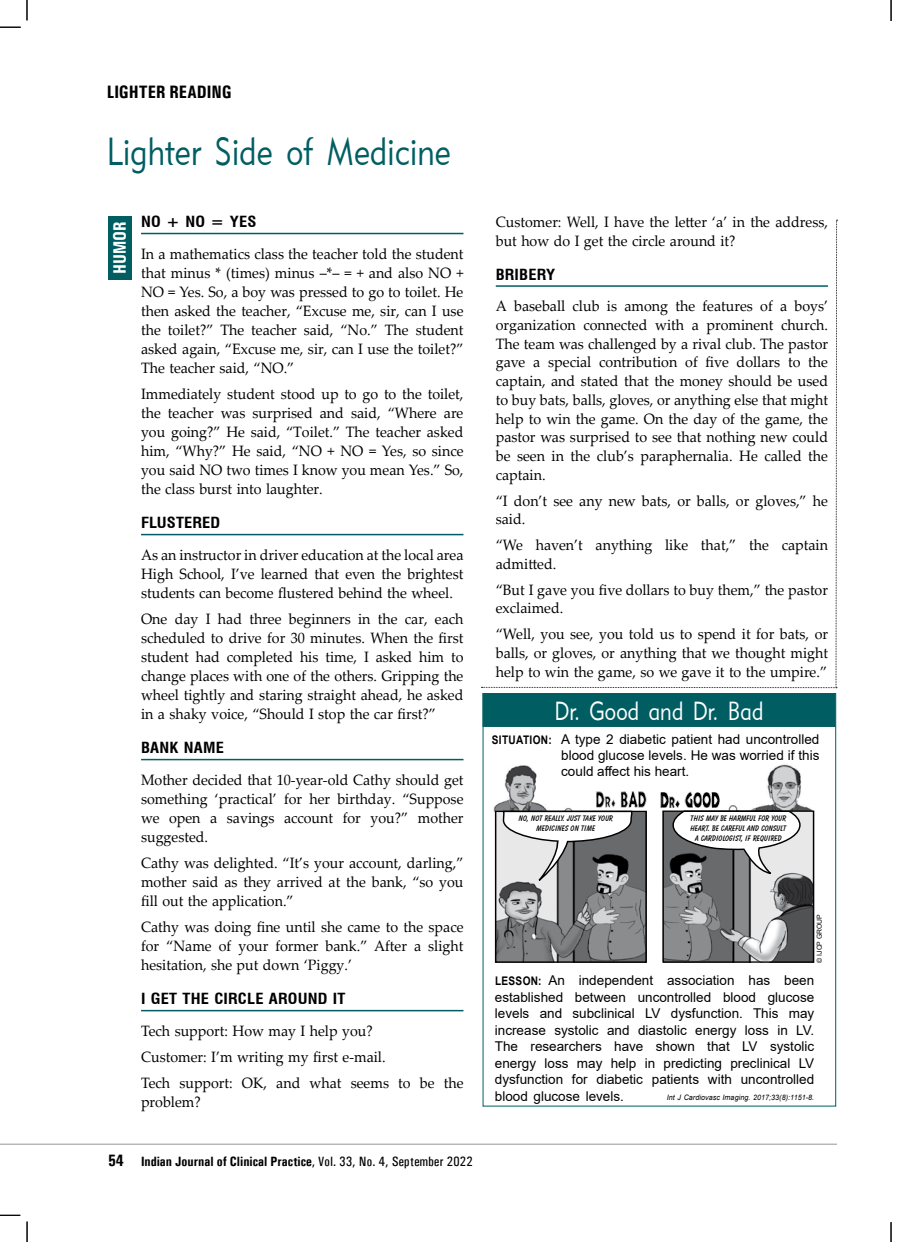
<style>
.page{position:relative;width:918px;height:1242px;background:#fff}
.page>*{position:absolute;margin:0;border:0;box-sizing:border-box;transform-origin:0 0}
.t1{font:39px "Geometric 415 BT Lite A";letter-spacing:.01em;color:#005e62;scale:.8 1}
.t2{font:26.1px "Geometric 415 BT Lite A";letter-spacing:.01em;color:#fff;scale:.8 1}
.t3{font:700 18px "Univers Condensed";color:#000}
.t4{font:700 18px "Univers Condensed";color:#fff}
.t5{font:15px/19px "Palatino Linotype";color:#000;text-align:justify;scale:.95 1}
.t6{font:700 condensed 15px "Swiss 721 BT";letter-spacing:.01em;color:#000;scale:1.1 1}
.t7{font:13.5px/16.5px "Arial";color:#000;text-align:justify}
.t8{font:700 13.5px "Univers Condensed";color:#000}
.t9{font:700 8.25px/9.9px "Balloon BT";letter-spacing:.005em;color:#000;text-align:center}
.t10{font:italic 7.5px "Arial";letter-spacing:.01em;color:#000;scale:.95 1}
.t11{font:6.9px "Arial";color:#000}
.s1{font-size:16.5px}
.s2{font-weight:400}
.s3{font-weight:700;font-size:11.85px}
</style>
<div class="page">
<hr style="left:0;top:1144px;width:837px;height:1px;background:#939598">
<svg style="left:0;top:27px;width:21px;height:1px"></svg>
<svg style="left:27px;top:0;width:1px;height:20px"></svg>
<svg style="left:27px;top:1222px;width:1px;height:20px"></svg>
<svg style="left:0;top:1215px;width:20px;height:1px"></svg>
<svg style="left:891px;top:0;width:1px;height:21px"></svg>
<svg style="left:891px;top:1222px;width:1px;height:20px"></svg>
<svg style="left:482px;top:220px;width:356px;height:468px"></svg>
<div style="left:108px;top:216px;width:23px;height:63px;background:#005e62"></div>
<hr style="left:141px;top:233px;width:323px;height:1px;background:#005e62">
<hr style="left:141px;top:534px;width:323px;height:1px;background:#005e62">
<hr style="left:141px;top:759px;width:323px;height:1px;background:#005e62">
<hr style="left:141px;top:1010px;width:323px;height:1px;background:#005e62">
<hr style="left:496px;top:285px;width:332px;height:2px;background:#005e62">
<div style="left:483px;top:693px;width:352px;height:34px;background:#005e62"></div>
<img style="left:728px;top:764px;width:87px;height:64px">
<img style="left:493px;top:765px;width:79px;height:63px">
<img style="left:660px;top:792px;width:60px;height:16px">
<img style="left:596px;top:792px;width:51px;height:16px">
<img style="left:664px;top:812px;width:148px;height:149px">
<div style="left:662px;top:810px;width:152px;height:153px;border:1px solid #000"></div>
<img style="left:497px;top:813px;width:148px;height:148px">
<div style="left:495px;top:811px;width:152px;height:152px;border:1px solid #000"></div>
<svg style="left:502px;top:810px;width:131px;height:75px"></svg>
<svg style="left:672px;top:810px;width:129px;height:65px"></svg>
<p class="t3" style="left:107px;top:81px;width:127px">Lighter reading</p>
<h1 class="t1" style="left:107px;top:127px;width:432px">Lighter Side of Medicine</h1>
<p class="t4" style="left:109px;top:274px;width:54px;rotate:-90deg">Humor</p>
<p class="t6" style="left:141px;top:213px;width:106px">NO + NO = YES</p>
<p class="t5" style="left:141px;top:244px;width:341px">In a mathematics class the teacher told the student that minus * (times) minus –*– = + and also NO + NO = Yes. So, a boy was pressed to go to toilet. He then asked the teacher, “Excuse me, sir, can I use the toilet?” The teacher said, “No.” The student asked again, “Excuse me, sir, can I use the toilet?” The teacher said, “NO.”</p>
<p class="t5" style="left:141px;top:384px;width:341px">Immediately student stood up to go to the toilet, the teacher was surprised and said, “Where are you going?” He said, “Toilet.” The teacher asked him, “Why?” He said, “NO + NO = Yes, so since you said NO two times I know you mean Yes.” So, the class burst into laughter.</p>
<p class="t6" style="left:141px;top:514px;width:74px">FLUSTERED</p>
<p class="t5" style="left:141px;top:545px;width:341px">As an instructor in driver education at the local area High School, I’ve learned that even the brightest students can become flustered behind the wheel.</p>
<p class="t5" style="left:141px;top:609px;width:341px">One day I had three beginners in the car, each scheduled to drive for 30 minutes. When the first student had completed his time, I asked him to change places with one of the others. Gripping the wheel tightly and staring straight ahead, he asked in a shaky voice, “Should I stop the car first?”</p>
<p class="t6" style="left:141px;top:739px;width:77px">BANK NAME</p>
<p class="t5" style="left:141px;top:770px;width:341px">Mother decided that 10-year-old Cathy should get something ‘practical’ for her birthday. “Suppose we open a savings account for you?” mother suggested.</p>
<p class="t5" style="left:141px;top:853px;width:341px">Cathy was delighted. “It’s your account, darling,” mother said as they arrived at the bank, “so you fill out the application.”</p>
<p class="t5" style="left:141px;top:917px;width:341px">Cathy was doing fine until she came to the space for “Name of your former bank.” After a slight hesitation, she put down ‘Piggy.’</p>
<p class="t6" style="left:141px;top:990px;width:187px">I GET THE CIRCLE AROUND IT</p>
<p class="t5" style="left:141px;top:1017px;width:341px;line-height:26px;text-align:left">Tech support: How may I help you?<br>Customer: I’m writing my first e-mail.<br>Tech support: OK, and what seems to be the</p>
<p class="t5" style="left:141px;top:1092px;width:64px">problem?</p>
<p class="t8" style="left:108px;top:1153px;width:366px"><span class="s1">54</span> Indian Journal of Clinical Practice<span class="s2">, Vol. 33, No. 4, September 2022</span></p>
<p class="t5" style="left:496px;top:212px;width:351px">Customer: Well, I have the letter ‘a’ in the address, but how do I get the circle around it?</p>
<p class="t6" style="left:496px;top:265px;width:55px">BRIBERY</p>
<p class="t5" style="left:496px;top:296px;width:351px">A baseball club is among the features of a boys’ organization connected with a prominent church.<br>The team was challenged by a rival club. The pastor gave a special contribution of five dollars to the captain, and stated that the money should be used to buy bats, balls, gloves, or anything else that might help to win the game. On the day of the game, the pastor was surprised to see that nothing new could be seen in the club’s paraphernalia. He called the captain.</p>
<p class="t5" style="left:496px;top:491px;width:351px">“I don’t see any new bats, or balls, or gloves,” he said.</p>
<p class="t5" style="left:496px;top:535px;width:351px">“We haven’t anything like that,” the captain admitted.</p>
<p class="t5" style="left:496px;top:580px;width:351px">“But I gave you five dollars to buy them,” the pastor exclaimed.</p>
<p class="t5" style="left:496px;top:624px;width:351px">“Well, you see, you told us to spend it for bats, or balls, or gloves, or anything that we thought might help to win the game, so we gave it to the umpire.”</p>
<h2 class="t2" style="left:554px;top:695px;width:263px">Dr. Good and Dr. Bad</h2>
<p class="t7" style="left:561px;top:731px;width:260px;text-indent:-69px"><span class="s3">SITUATION:</span> A type 2 diabetic patient had uncontrolled blood glucose levels. He was worried if this could affect his heart.</p>
<p class="t9" style="left:691px;top:813px;width:97px">THIS MAY BE HARMFUL FOR YOUR<br>HEART. BE CAREFUL AND CONSULT<br>A CARDIOLOGIST, IF REQUIRED</p>
<p class="t9" style="left:519px;top:813px;width:96px">NO, NOT REALLY. JUST TAKE YOUR<br>MEDICINES ON TIME</p>
<p class="t11" style="left:815px;top:963px;width:50px;rotate:-90deg">© IJCP GROUP</p>
<p class="t7" style="left:495px;top:972px;width:321px"><span class="s3">LESSON:</span> An independent association has been established between uncontrolled blood glucose levels and subclinical LV dysfunction. This may increase systolic and diastolic energy loss in LV.<br>The researchers have shown that LV systolic energy loss may help in predicting preclinical LV dysfunction for diabetic patients with uncontrolled blood glucose levels.</p>
<p class="t10" style="left:667px;top:1092px;width:157px">Int J Cardiovasc Imaging. 2017;33(8):1151-8.</p>
</div>
